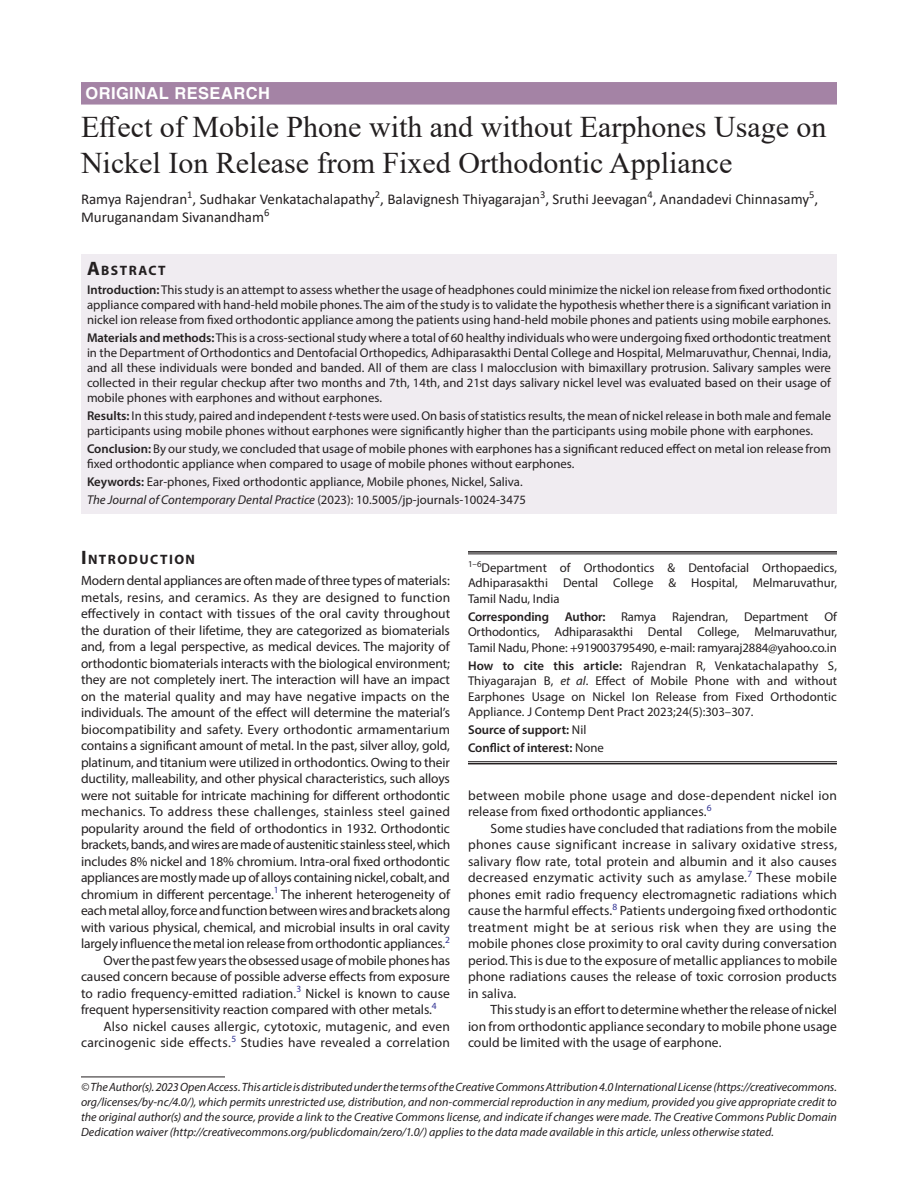
<style>
.page{position:relative;width:918px;height:1188px;background:#fff}
.page>*{position:absolute;margin:0;border:0;box-sizing:border-box;transform-origin:0 0}
.t1{font:30px/36px "Times New Roman";color:#231f20}
.ArticleType{font:700 16.5px "Helvetica LT Std";letter-spacing:.025em;color:#fff}
.AuthorName{font:15px/18px "Calibri";color:#231f20}
.Head-1-first{font:700 13.65px "Myriad Pro";letter-spacing:.105em;color:#231f20}
.AbstractTitle{font:700 13.65px "Myriad Pro";letter-spacing:.105em;color:#231f20}
.Para-NoIndent{font:13.5px/16.5px "Myriad Pro";letter-spacing:-.01em;color:#231f20;text-align:justify}
.Para-Indent{font:13.5px/16.5px "Myriad Pro";letter-spacing:.01em;color:#231f20;text-align:justify}
.Abstract-Para-first{font:12.75px/15px "Myriad Pro";color:#231f20;text-align:justify}
.How_to_Cite{font:12.75px/15.3px "Myriad Pro";letter-spacing:.005em;color:#231f20;text-align:justify}
.Corresponding_Author{font:12.75px/15.3px "Myriad Pro";letter-spacing:-.01em;color:#231f20;text-align:justify}
.Affiliation-first{font:12.75px/15.3px "Myriad Pro";color:#231f20;text-align:justify}
.JT_DOI{font:italic 12.75px "Myriad Pro";color:#231f20}
.Corresponding_Author-2{font:600 12.75px "Myriad Pro";letter-spacing:-.01em;color:#231f20}
.COI{font:600 12.75px "Myriad Pro";color:#231f20}
.Source{font:600 12.75px "Myriad Pro";color:#231f20}
.FootNote{font:italic 12px/15px "Myriad Pro";color:#231f20;text-align:justify}
.s1{font-size:19.5px}
.s2{font-weight:600}
.s3{font-style:italic}
.s4{font-style:normal}
.s5{font-weight:400}
</style>
<div class="page">
<div style="left:81px;top:82px;width:756px;height:23px;background:#a483a5"></div>
<div style="left:81px;top:254px;width:756px;height:26px;background:#f0ecf1"></div>
<div style="left:81px;top:279px;width:756px;height:54px;background:#f0ecf1"></div>
<div style="left:81px;top:327px;width:756px;height:84px;background:#f0ecf1"></div>
<div style="left:81px;top:405px;width:756px;height:39px;background:#f0ecf1"></div>
<div style="left:81px;top:438px;width:756px;height:39px;background:#f0ecf1"></div>
<div style="left:81px;top:471px;width:756px;height:24px;background:#f0ecf1"></div>
<div style="left:81px;top:489px;width:756px;height:24px;background:#f0ecf1"></div>
<hr style="left:81px;top:1077px;width:144px;height:1px;background:#231f20">
<hr style="left:468px;top:551px;width:369px;height:2px;background:#231f20">
<hr style="left:468px;top:554px;width:369px;height:1px;background:#231f20">
<hr style="left:468px;top:761px;width:369px;height:1px;background:#231f20">
<hr style="left:468px;top:763px;width:369px;height:1px;background:#231f20">
<p class="ArticleType" style="left:86px;top:83px;width:186px">ORIGINAL RESEARCH</p>
<p class="t1" style="left:81px;top:108px;width:747px">Effect of Mobile Phone with and without Earphones Usage on<br>Nickel Ion Release from Fixed Orthodontic Appliance</p>
<p class="AuthorName" style="left:81px;top:190px;width:739px">Ramya Rajendran<sup>1</sup>, Sudhakar Venkatachalapathy<sup>2</sup>, Balavignesh Thiyagarajan<sup>3</sup>, Sruthi Jeevagan<sup>4</sup>, Anandadevi Chinnasamy<sup>5</sup>,<br>Muruganandam Sivanandham<sup>6</sup></p>
<p class="AbstractTitle" style="left:87px;top:261px;width:80px"><span class="s1">A</span>BSTRACT</p>
<p class="Abstract-Para-first" style="left:87px;top:282px;width:746px"><span class="s2">Introduction:</span> This study is an attempt to assess whether the usage of headphones could minimize the nickel ion release from fixed orthodontic appliance compared with hand-held mobile phones. The aim of the study is to validate the hypothesis whether there is a significant variation in nickel ion release from fixed orthodontic appliance among the patients using hand-held mobile phones and patients using mobile earphones.</p>
<p class="Abstract-Para-first" style="left:87px;top:330px;width:745px"><span class="s2">Materials and methods:</span> This is a cross-sectional study where a total of 60 healthy individuals who were undergoing fixed orthodontic treatment in the Department of Orthodontics and Dentofacial Orthopedics, Adhiparasakthi Dental College and Hospital, Melmaruvathur, Chennai, India, and all these individuals were bonded and banded. All of them are class I malocclusion with bimaxillary protrusion. Salivary samples were collected in their regular checkup after two months and 7th, 14th, and 21st days salivary nickel level was evaluated based on their usage of mobile phones with earphones and without earphones.</p>
<p class="Abstract-Para-first" style="left:87px;top:408px;width:746px"><span class="s2">Results:</span> In this study, paired and independent <span class="s3">t</span>-tests were used. On basis of statistics results, the mean of nickel release in both male and female participants using mobile phones without earphones were significantly higher than the participants using mobile phone with earphones.</p>
<p class="Abstract-Para-first" style="left:87px;top:441px;width:746px"><span class="s2">Conclusion:</span> By our study, we concluded that usage of mobile phones with earphones has a significant reduced effect on metal ion release from fixed orthodontic appliance when compared to usage of mobile phones without earphones.</p>
<p class="Abstract-Para-first" style="left:87px;top:474px;width:437px"><span class="s2">Keywords:</span> Ear-phones, Fixed orthodontic appliance, Mobile phones, Nickel, Saliva.</p>
<p class="JT_DOI" style="left:87px;top:492px;width:441px">The Journal of Contemporary Dental Practice <span class="s4">(2023): 10.5005/jp-journals-10024-3475</span></p>
<p class="Head-1-first" style="left:81px;top:551px;width:116px"><span class="s1">I</span>NTRODUCTION</p>
<p class="Para-NoIndent" style="left:81px;top:572px;width:371px">Modern dental appliances are often made of three types of materials: metals, resins, and ceramics. As they are designed to function effectively in contact with tissues of the oral cavity throughout the duration of their lifetime, they are categorized as biomaterials and, from a legal perspective, as medical devices. The majority of orthodontic biomaterials interacts with the biological environment; they are not completely inert. The interaction will have an impact on the material quality and may have negative impacts on the individuals. The amount of the effect will determine the material’s biocompatibility and safety. Every orthodontic armamentarium contains a significant amount of metal. In the past, silver alloy, gold, platinum, and titanium were utilized in orthodontics. Owing to their ductility, malleability, and other physical characteristics, such alloys were not suitable for intricate machining for different orthodontic mechanics. To address these challenges, stainless steel gained popularity around the field of orthodontics in 1932. Orthodontic brackets, bands, and wires are made of austenitic stainless steel, which includes 8% nickel and 18% chromium. Intra-oral fixed orthodontic appliances are mostly made up of alloys containing nickel, cobalt, and chromium in different percentage.<sup>1</sup> The inherent heterogeneity of each metal alloy, force and function between wires and brackets along with various physical, chemical, and microbial insults in oral cavity largely influence the metal ion release from orthodontic appliances.<sup>2</sup></p>
<p class="Para-Indent" style="left:81px;top:952px;width:371px;text-indent:22px">Over the past few years the obsessed usage of mobile phones has caused concern because of possible adverse effects from exposure to radio frequency-emitted radiation.<sup>3</sup> Nickel is known to cause frequent hypersensitivity reaction compared with other metals.<sup>4</sup></p>
<p class="Para-Indent" style="left:81px;top:1018px;width:371px;text-align:right">Also nickel causes allergic, cytotoxic, mutagenic, and even carcinogenic side effects.<sup>5</sup> Studies have revealed a correlation</p>
<p class="Affiliation-first" style="left:468px;top:560px;width:371px"><sup>1–6</sup>Department of Orthodontics &amp; Dentofacial Orthopaedics, Adhiparasakthi Dental College &amp; Hospital, Melmaruvathur, Tamil Nadu, India</p>
<p class="Corresponding_Author-2" style="left:468px;top:609px;width:190px">Corresponding Author: <span class="s5">Ramya</span></p>
<p class="Corresponding_Author" style="left:672px;top:609px;width:57px">Rajendran,</p>
<p class="Corresponding_Author" style="left:744px;top:609px;width:66px">Department</p>
<p class="Corresponding_Author" style="left:468px;top:609px;width:371px;text-indent:356px">Of Orthodontics, Adhiparasakthi Dental College, Melmaruvathur, Tamil Nadu, Phone: +919003795490, e-mail: ramyaraj2884@yahoo.co.in</p>
<p class="How_to_Cite" style="left:468px;top:658px;width:371px"><span class="s2">How to cite this article:</span> Rajendran R, Venkatachalapathy S, Thiyagarajan B, <span class="s3">et al</span>. Effect of Mobile Phone with and without Earphones Usage on Nickel Ion Release from Fixed Orthodontic Appliance. J Contemp Dent Pract 2023;24(5):303–307.</p>
<p class="Source" style="left:468px;top:722px;width:120px">Source of support: <span class="s5">Nil</span></p>
<p class="COI" style="left:468px;top:740px;width:137px">Conflict of interest: <span class="s5">None</span></p>
<p class="Para-Indent" style="left:468px;top:787px;width:371px">between mobile phone usage and dose-dependent nickel ion release from fixed orthodontic appliances.<sup>6</sup></p>
<p class="Para-Indent" style="left:468px;top:820px;width:371px;text-indent:22px">Some studies have concluded that radiations from the mobile phones cause significant increase in salivary oxidative stress, salivary flow rate, total protein and albumin and it also causes decreased enzymatic activity such as amylase.<sup>7</sup> These mobile phones emit radio frequency electromagnetic radiations which cause the harmful effects.<sup>8</sup> Patients undergoing fixed orthodontic treatment might be at serious risk when they are using the mobile phones close proximity to oral cavity during conversation period. This is due to the exposure of metallic appliances to mobile phone radiations causes the release of toxic corrosion products in saliva.</p>
<p class="Para-Indent" style="left:468px;top:1001px;width:371px;text-indent:22px">This study is an effort to determine whether the release of nickel ion from orthodontic appliance secondary to mobile phone usage could be limited with the usage of earphone.</p>
<p class="FootNote" style="left:81px;top:1079px;width:758px">© The Author(s). 2023 Open Access. This article is distributed under the terms of the Creative Commons Attribution 4.0 International License (https://creativecommons. org/licenses/by-nc/4.0/), which permits unrestricted use, distribution, and non-commercial reproduction in any medium, provided you give appropriate credit to the original author(s) and the source, provide a link to the Creative Commons license, and indicate if changes were made. The Creative Commons Public Domain Dedication waiver (http://creativecommons.org/publicdomain/zero/1.0/) applies to the data made available in this article, unless otherwise stated.</p>
</div>
